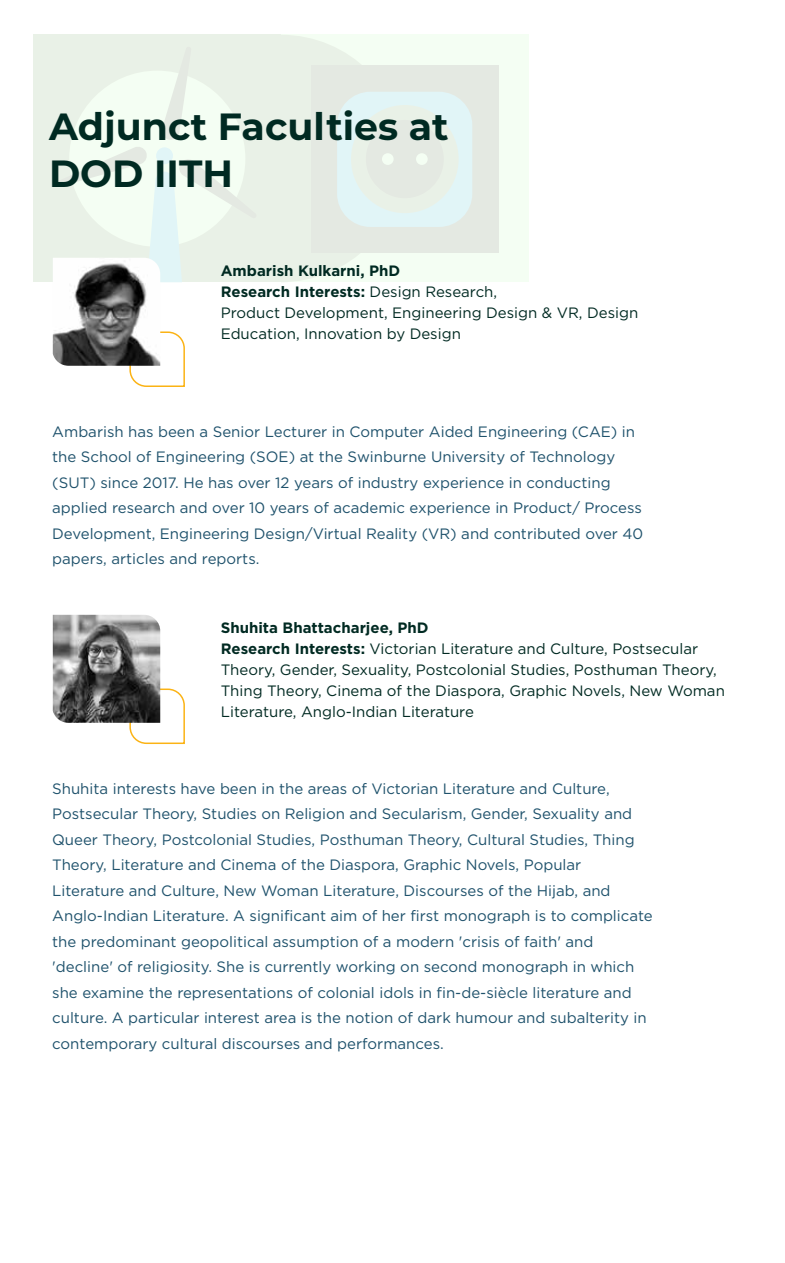
<style>
.page{position:relative;width:785px;height:1263px;background:#fff}
.page>*{position:absolute;margin:0;border:0;box-sizing:border-box;transform-origin:0 0}
.t1{font:700 37.8px/46.5px "Montserrat";color:#002a22}
.t2{font:15px/25.5px "Gotham";color:#1f526c}
.t3{font:15px/21px "Gotham";color:#002a22}
.s1{font-weight:700}
</style>
<div class="page">
<div style="left:281px;top:35px;width:247px;height:247px;background:#f4fef3"></div>
<div style="left:34px;top:35px;width:247px;height:247px;background:#e9f1e7"></div>
<svg style="left:70px;top:71px;width:175px;height:211px"></svg>
<svg style="left:281px;top:35px;width:80px;height:247px"></svg>
<div style="left:311px;top:65px;width:188px;height:188px;background:#e4e9e2"></div>
<div style="left:337px;top:92px;width:135px;height:135px;background:#e1f5f7;border-radius:33px"></div>
<div style="left:351px;top:105px;width:108px;height:108px;background:#e9f1e7;border-radius:50%"></div>
<div style="left:366px;top:120px;width:78px;height:78px;background:#e4e9e2;border-radius:50%"></div>
<div style="left:416px;top:153px;width:12px;height:12px;background:#f4fef3;border-radius:50%"></div>
<div style="left:382px;top:153px;width:12px;height:12px;background:#f4fef3;border-radius:50%"></div>
<svg style="left:129px;top:331px;width:56px;height:56px"></svg>
<img style="left:53px;top:258px;width:107px;height:108px">
<svg style="left:129px;top:688px;width:56px;height:56px"></svg>
<img style="left:53px;top:615px;width:107px;height:108px">
<h1 class="t1" style="left:49px;top:102px;width:401px">Adjunct Faculties at<br>DOD IITH</h1>
<p class="t3" style="left:221px;top:260px;width:419px"><span class="s1">Ambarish Kulkarni, PhD<br>Research Interests:</span> Design Research,<br>Product Development, Engineering Design &amp; VR, Design Education, Innovation by Design</p>
<p class="t2" style="left:52px;top:418px;width:592px">Ambarish has been a Senior Lecturer in Computer Aided Engineering (CAE) in the School of Engineering (SOE) at the Swinburne University of Technology (SUT) since 2017. He has over 12 years of industry experience in conducting applied research and over 10 years of academic experience in Product/ Process Development, Engineering Design/Virtual Reality (VR) and contributed over 40 papers, articles and reports.</p>
<p class="t3" style="left:221px;top:617px;width:506px"><span class="s1">Shuhita Bhattacharjee, PhD<br>Research Interests:</span> Victorian Literature and Culture, Postsecular Theory, Gender, Sexuality, Postcolonial Studies, Posthuman Theory, Thing Theory, Cinema of the Diaspora, Graphic Novels, New Woman Literature, Anglo-Indian Literature</p>
<p class="t2" style="left:52px;top:775px;width:602px">Shuhita interests have been in the areas of Victorian Literature and Culture, Postsecular Theory, Studies on Religion and Secularism, Gender, Sexuality and Queer Theory, Postcolonial Studies, Posthuman Theory, Cultural Studies, Thing Theory, Literature and Cinema of the Diaspora, Graphic Novels, Popular Literature and Culture, New Woman Literature, Discourses of the Hijab, and Anglo-Indian Literature. A significant aim of her first monograph is to complicate the predominant geopolitical assumption of a modern 'crisis of faith' and 'decline' of religiosity. She is currently working on second monograph in which she examine the representations of colonial idols in fin-de-siècle literature and culture. A particular interest area is the notion of dark humour and subalterity in contemporary cultural discourses and performances.</p>
</div>
